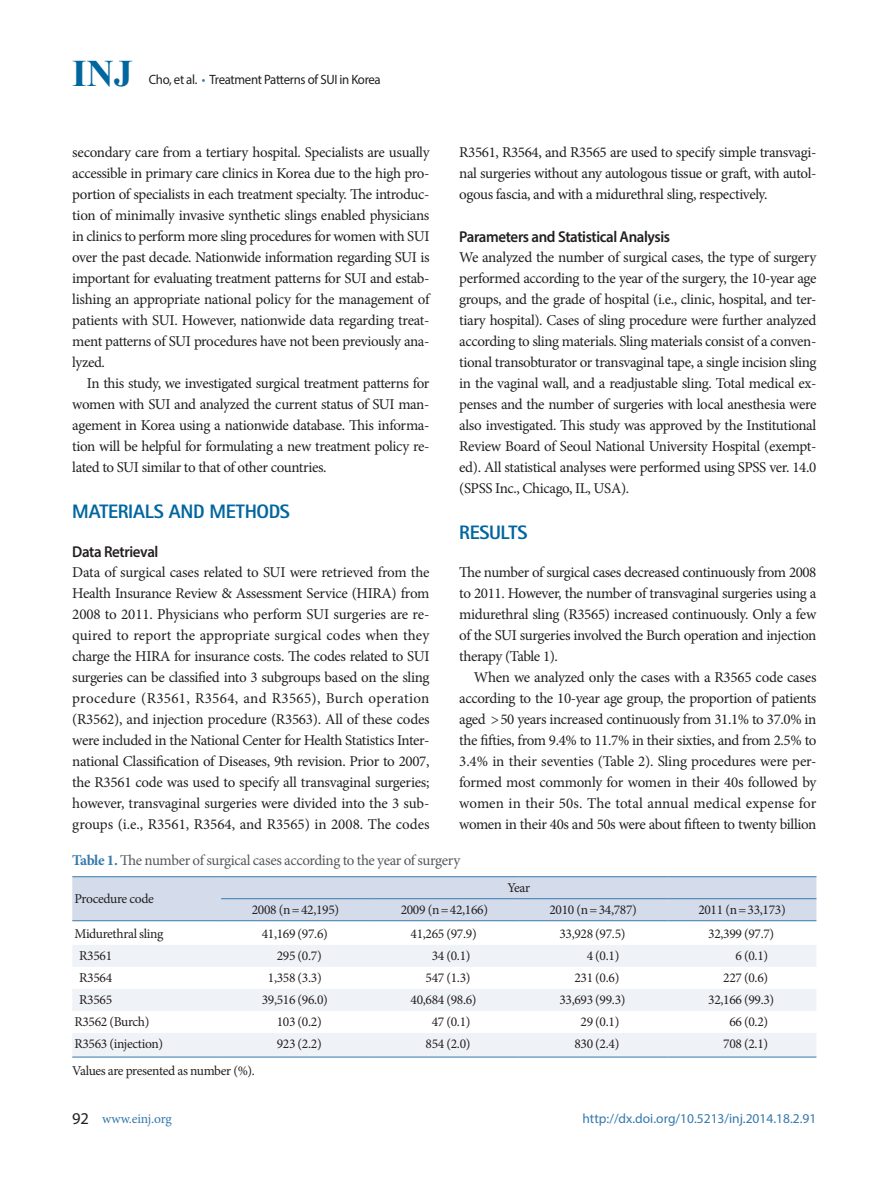
<style>
.page{position:relative;width:893px;height:1191px;background:#fff}
.page>*{position:absolute;margin:0;border:0;box-sizing:border-box;transform-origin:0 0}
.t1{font:700 37.5px "Times New Roman";color:#01669f}
.본문_대제목{font:800 19.5px "Rotis Sans Serif Std";letter-spacing:-.02em;color:#01669f}
.본문_중제목{font:600 15.75px "Myriad Pro";letter-spacing:-.025em;color:#231f20;scale:.95 1}
.본문{font:15px/21px "Minion Pro";letter-spacing:-.025em;color:#231f20;text-align:justify}
.표제목_그림설명은_-1{font:15px "Minion Pro";letter-spacing:-.025em;color:#57585a}
.표본문{font:13.5px "Minion Pro";letter-spacing:-.025em;color:#231f20}
.t2{font:13.5px "Myriad Pro";color:#3479ad}
.하시라{font:13.5px "Myriad Pro";letter-spacing:-.025em;color:#231f20;scale:.95 1}
.t3{font:13.5px "Minion Pro";letter-spacing:-.01em;color:#3479ad}
.s1{color:#3479ad}
.s2{font-weight:700;color:#3479ad}
.s3{font-family:"Myriad";font-size:16.5px;color:#231f20}
</style>
<div class="page">
<div style="left:72px;top:877px;width:744px;height:43px;background:#d4dceb"></div>
<svg style="left:72px;top:945px;width:744px;height:111px;fill:#eff2f7"></svg>
<hr style="left:72px;top:1056px;width:149px;height:1px;background:#3479ad">
<hr style="left:221px;top:1056px;width:149px;height:1px;background:#3479ad">
<hr style="left:370px;top:1056px;width:149px;height:1px;background:#3479ad">
<hr style="left:519px;top:1056px;width:149px;height:1px;background:#3479ad">
<hr style="left:668px;top:1056px;width:148px;height:1px;background:#3479ad">
<hr style="left:221px;top:920px;width:149px;height:1px;background:#3479ad">
<hr style="left:370px;top:920px;width:149px;height:1px;background:#3479ad">
<hr style="left:519px;top:920px;width:149px;height:1px;background:#3479ad">
<hr style="left:668px;top:920px;width:148px;height:1px;background:#3479ad">
<hr style="left:72px;top:876px;width:149px;height:1px;background:#3479ad">
<hr style="left:72px;top:920px;width:149px;height:1px;background:#3479ad">
<hr style="left:221px;top:876px;width:149px;height:1px;background:#3479ad">
<hr style="left:370px;top:876px;width:149px;height:1px;background:#3479ad">
<hr style="left:519px;top:876px;width:149px;height:1px;background:#3479ad">
<hr style="left:668px;top:876px;width:148px;height:1px;background:#3479ad">
<hr style="left:221px;top:898px;width:149px;height:1px;background:#3479ad">
<hr style="left:370px;top:898px;width:149px;height:1px;background:#3479ad">
<hr style="left:519px;top:898px;width:149px;height:1px;background:#3479ad">
<hr style="left:668px;top:898px;width:148px;height:1px;background:#3479ad">
<p class="t1" style="left:72px;top:48px;width:62px">INJ</p>
<p class="하시라" style="left:149px;top:71px;width:246px">Cho, et al. <span class="s1">•</span> Treatment Patterns of SUI in Korea</p>
<p class="본문" style="left:72px;top:142px;width:359px">secondary care from a tertiary hospital. Specialists are usually accessible in primary care clinics in Korea due to the high pro&shy;portion of specialists in each treatment specialty. The introduc&shy;tion of minimally invasive synthetic slings enabled physicians in clinics to perform more sling procedures for women with SUI over the past decade. Nationwide information regarding SUI is important for evaluating treatment patterns for SUI and estab&shy;lishing an appropriate national policy for the management of patients with SUI. However, nationwide data regarding treat&shy;ment patterns of SUI procedures have not been previously ana&shy;lyzed.</p>
<p class="본문" style="left:72px;top:373px;width:359px;text-indent:15px">In this study, we investigated surgical treatment patterns for women with SUI and analyzed the current status of SUI man&shy;agement in Korea using a nationwide database. This informa&shy;tion will be helpful for formulating a new treatment policy re&shy;lated to SUI similar to that of other countries.</p>
<p class="본문_대제목" style="left:72px;top:499px;width:219px">MATERIALS AND METHODS</p>
<p class="본문_중제목" style="left:72px;top:541px;width:92px">Data Retrieval</p>
<p class="본문" style="left:72px;top:562px;width:359px">Data of surgical cases related to SUI were retrieved from the Health Insurance Review &amp; Assessment Service (HIRA) from 2008 to 2011. Physicians who perform SUI surgeries are re&shy;quired to report the appropriate surgical codes when they charge the HIRA for insurance costs. The codes related to SUI surgeries can be classified into 3 subgroups based on the sling procedure (R3561, R3564, and R3565), Burch operation (R3562), and injection procedure (R3563). All of these codes were included in the National Center for Health Statistics Inter&shy;national Classification of Diseases, 9th revision. Prior to 2007, the R3561 code was used to specify all transvaginal surgeries; however, transvaginal surgeries were divided into the 3 sub&shy;groups (i.e., R3561, R3564, and R3565) in 2008. The codes</p>
<p class="본문" style="left:459px;top:142px;width:359px">R3561, R3564, and R3565 are used to specify simple transvagi&shy;nal surgeries without any autologous tissue or graft, with autol&shy;ogous fascia, and with a midurethral sling, respectively.</p>
<p class="본문_중제목" style="left:459px;top:226px;width:223px">Parameters and Statistical Analysis</p>
<p class="본문" style="left:459px;top:247px;width:359px">We analyzed the number of surgical cases, the type of surgery performed according to the year of the surgery, the 10-year age groups, and the grade of hospital (i.e., clinic, hospital, and ter&shy;tiary hospital). Cases of sling procedure were further analyzed according to sling materials. Sling materials consist of a conven&shy;tional transobturator or transvaginal tape, a single incision sling in the vaginal wall, and a readjustable sling. Total medical ex&shy;penses and the number of surgeries with local anesthesia were also investigated. This study was approved by the Institutional Review Board of Seoul National University Hospital (exempt&shy;ed). All statistical analyses were performed using SPSS ver. 14.0 (SPSS Inc., Chicago, IL, USA).</p>
<p class="본문_대제목" style="left:459px;top:520px;width:70px">RESULTS</p>
<p class="본문" style="left:459px;top:562px;width:359px">The number of surgical cases decreased continuously from 2008 to 2011. However, the number of transvaginal surgeries using a midurethral sling (R3565) increased continuously. Only a few of the SUI surgeries involved the Burch operation and injection therapy (Table 1).</p>
<p class="본문" style="left:459px;top:667px;width:359px;text-indent:15px">When we analyzed only the cases with a R3565 code cases according to the 10-year age group, the proportion of patients aged &gt;50 years increased continuously from 31.1% to 37.0% in the fifties, from 9.4% to 11.7% in their sixties, and from 2.5% to 3.4% in their seventies (Table 2). Sling procedures were per&shy;formed most commonly for women in their 40s followed by women in their 50s. The total annual medical expense for women in their 40s and 50s were about fifteen to twenty billion</p>
<p class="표제목_그림설명은_-1" style="left:72px;top:850px;width:390px"><span class="s2">Table 1.</span> The number of surgical cases according to the year of surgery</p>
<p class="표본문" style="left:74px;top:889px;width:81px">Procedure code</p>
<p class="표본문" style="left:507px;top:878px;width:24px">Year</p>
<p class="표본문" style="left:252px;top:900px;width:89px">2008 (n=42,195)</p>
<p class="표본문" style="left:401px;top:900px;width:89px">2009 (n=42,166)</p>
<p class="표본문" style="left:549px;top:900px;width:89px">2010 (n=34,787)</p>
<p class="표본문" style="left:698px;top:900px;width:89px">2011 (n=33,173)</p>
<p class="표본문" style="left:74px;top:925px;width:90px">Midurethral sling</p>
<p class="표본문" style="left:262px;top:925px;width:68px">41,169 (97.6)</p>
<p class="표본문" style="left:411px;top:925px;width:68px">41,265 (97.9)</p>
<p class="표본문" style="left:559px;top:925px;width:68px">33,928 (97.5)</p>
<p class="표본문" style="left:708px;top:925px;width:68px">32,399 (97.7)</p>
<p class="표본문" style="left:79px;top:947px;width:34px">R3561</p>
<p class="표본문" style="left:277px;top:947px;width:46px">295 (0.7)</p>
<p class="표본문" style="left:432px;top:947px;width:40px">34 (0.1)</p>
<p class="표본문" style="left:587px;top:947px;width:34px">4 (0.1)</p>
<p class="표본문" style="left:736px;top:947px;width:34px">6 (0.1)</p>
<p class="표본문" style="left:79px;top:969px;width:34px">R3564</p>
<p class="표본문" style="left:268px;top:969px;width:55px">1,358 (3.3)</p>
<p class="표본문" style="left:426px;top:969px;width:46px">547 (1.3)</p>
<p class="표본문" style="left:574px;top:969px;width:46px">231 (0.6)</p>
<p class="표본문" style="left:723px;top:969px;width:46px">227 (0.6)</p>
<p class="표본문" style="left:79px;top:991px;width:34px">R3565</p>
<p class="표본문" style="left:262px;top:991px;width:68px">39,516 (96.0)</p>
<p class="표본문" style="left:411px;top:991px;width:68px">40,684 (98.6)</p>
<p class="표본문" style="left:559px;top:991px;width:68px">33,693 (99.3)</p>
<p class="표본문" style="left:708px;top:991px;width:68px">32,166 (99.3)</p>
<p class="표본문" style="left:74px;top:1013px;width:77px">R3562 (Burch)</p>
<p class="표본문" style="left:277px;top:1013px;width:46px">103 (0.2)</p>
<p class="표본문" style="left:432px;top:1013px;width:40px">47 (0.1)</p>
<p class="표본문" style="left:581px;top:1013px;width:40px">29 (0.1)</p>
<p class="표본문" style="left:729px;top:1013px;width:40px">66 (0.2)</p>
<p class="표본문" style="left:74px;top:1035px;width:90px">R3563 (injection)</p>
<p class="표본문" style="left:277px;top:1035px;width:46px">923 (2.2)</p>
<p class="표본문" style="left:426px;top:1035px;width:46px">854 (2.0)</p>
<p class="표본문" style="left:574px;top:1035px;width:46px">830 (2.4)</p>
<p class="표본문" style="left:723px;top:1035px;width:46px">708 (2.1)</p>
<p class="표본문" style="left:72px;top:1061px;width:184px">Values are presented as number (%).</p>
<p class="t3" style="left:72px;top:1109px;width:101px"><span class="s3">92</span> www.einj.org</p>
<p class="t2" style="left:582px;top:1110px;width:235px">http://dx.doi.org/10.5213/inj.2014.18.2.91</p>
</div>
